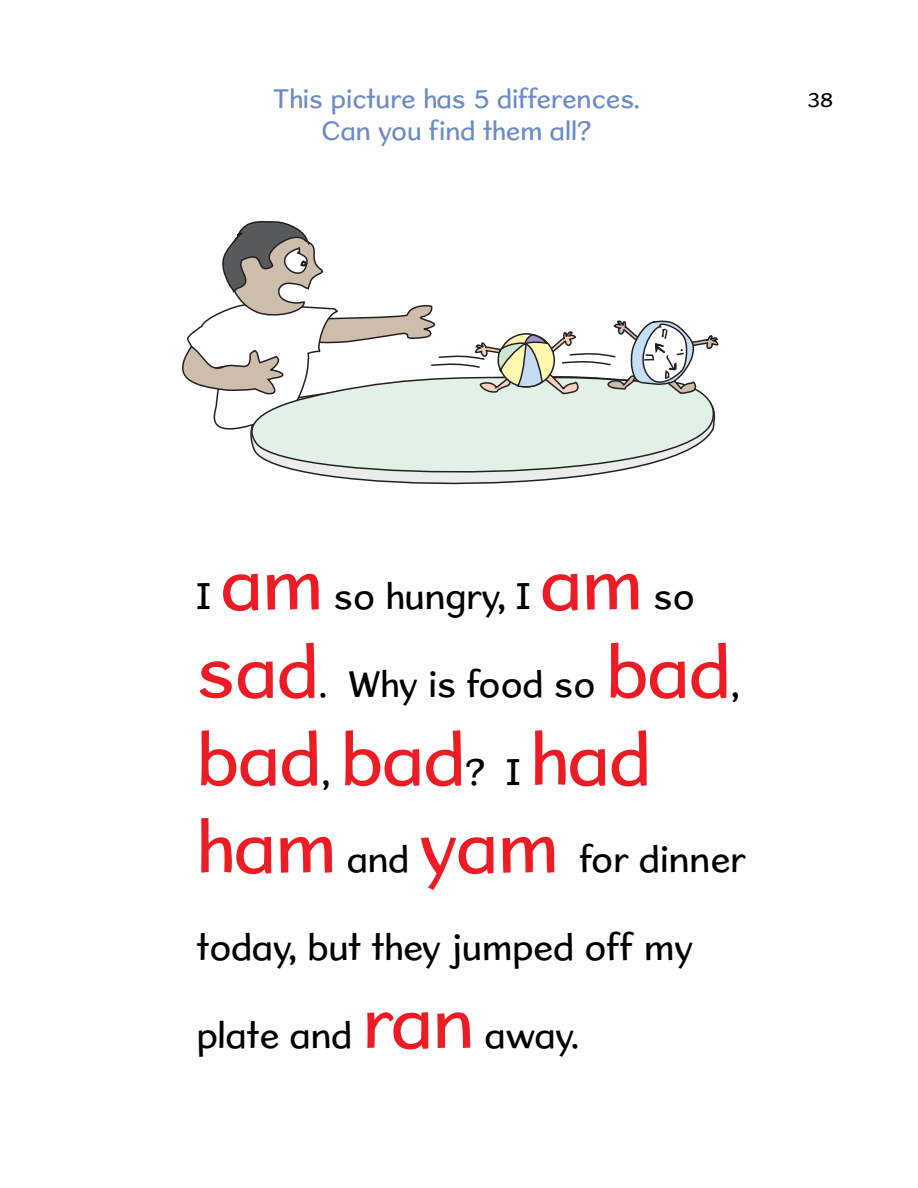
<style>
.page{position:relative;width:918px;height:1188px;background:#fff}
.page>*{position:absolute;margin:0;border:0;box-sizing:border-box;transform-origin:0 0}
.t1{font:74.55px/87.6px "Sweater School Rg";color:#ed1c24;text-align:center}
.t2{font:37.35px "Sweater School Rg";color:#000}
.t3{font:27px "Sweater School Rg";color:#6c8cc7}
.t4{font:21px "Sweater School Rg";color:#000}
</style>
<div class="page">
<svg style="left:256px;top:454px;width:425px;height:31px"></svg>
<svg style="left:182px;top:221px;width:537px;height:233px"></svg>
<p class="t3" style="left:273px;top:88px;width:368px">This picture has 5 differences.</p>
<p class="t4" style="left:808px;top:92px;width:27px">38</p>
<p class="t3" style="left:321px;top:120px;width:272px">Can you find them all?</p>
<h1 class="t1" style="left:541px;top:547px;width:104px">am</h1>
<h1 class="t1" style="left:197px;top:547px;width:128px">am sad</h1>
<p class="t2" style="left:197px;top:582px;width:15px">I</p>
<p class="t2" style="left:334px;top:582px;width:198px">so hungry, I</p>
<p class="t2" style="left:653px;top:582px;width:43px">so</p>
<h1 class="t1" style="left:197px;top:635px;width:536px;text-align:left;text-indent:409px">bad bad bad had ham yam</h1>
<p class="t2" style="left:319px;top:669px;width:278px">. Why is food so</p>
<p class="t2" style="left:731px;top:669px;width:10px">,</p>
<p class="t2" style="left:466px;top:757px;width:56px">? I</p>
<p class="t2" style="left:322px;top:757px;width:10px">,</p>
<p class="t2" style="left:347px;top:845px;width:64px">and</p>
<p class="t2" style="left:580px;top:845px;width:168px">for dinner</p>
<p class="t2" style="left:197px;top:932px;width:498px">today, but they jumped off my</p>
<h1 class="t1" style="left:363px;top:986px;width:113px">ran</h1>
<p class="t2" style="left:197px;top:1020px;width:157px">plate and</p>
<p class="t2" style="left:485px;top:1020px;width:96px">away.</p>
</div>
